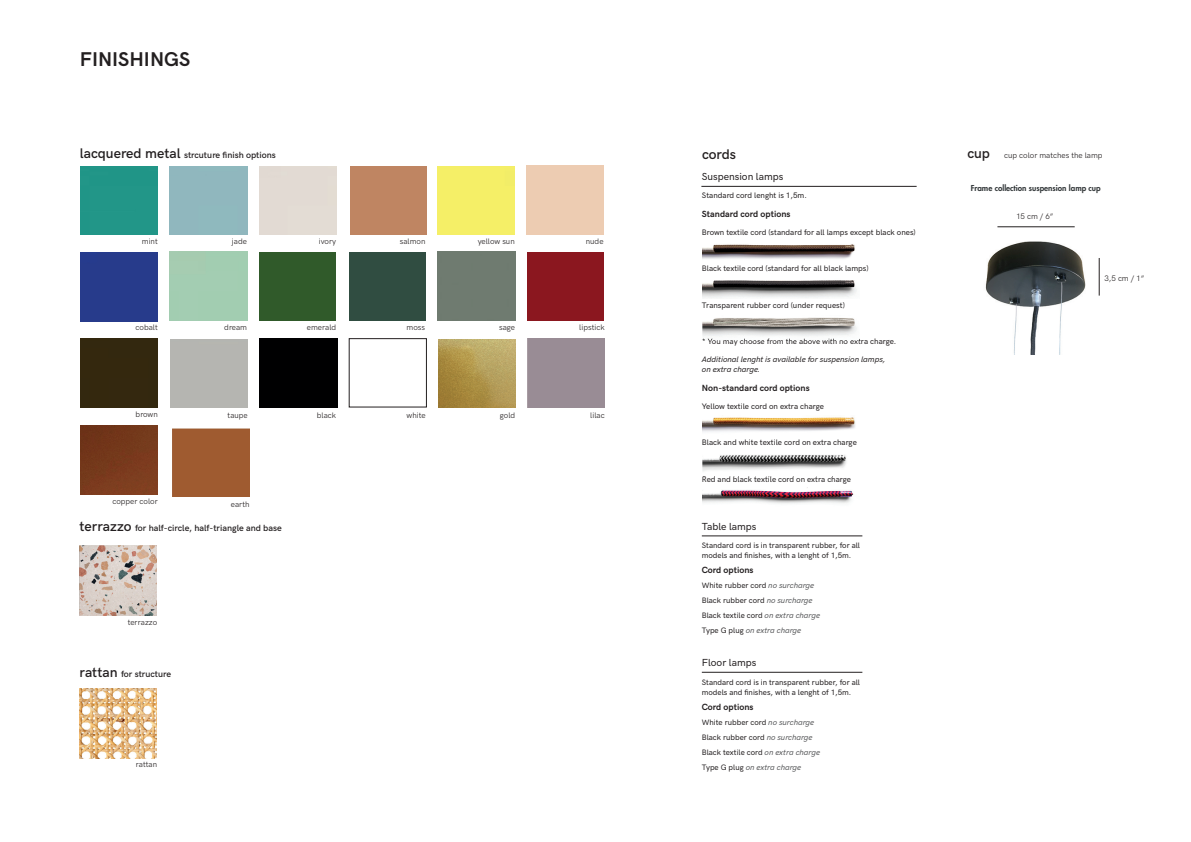
<style>
.page{position:relative;width:1191px;height:842px;background:#fff}
.page>*{position:absolute;margin:0;border:0;box-sizing:border-box;transform-origin:0 0}
.t1{font:700 20px "HK Grotesk";color:#231f20}
.t2{font:600 14px "HK Grotesk";color:#231f20}
.t3{font:500 10.3px "HK Grotesk";color:#231f20}
.t4{font:600 9px "HK Grotesk";color:#231f20}
.t5{font:700 9px "HK Grotesk";color:#231f20}
.t6{font:500 8px "HK Grotesk";color:#231f20}
.t7{font:8px "HK Grotesk";color:#231f20}
.t8{font:italic 500 8px/10px "HK Grotesk";color:#231f20}
.t9{font:800 8px "Futura Std";color:#33383a}
.t10{font:500 7.9px/15px "HK Grotesk";color:#231f20}
.s1{font-size:14px}
.s2{font-style:italic;color:#57585a}
.s3{font-weight:600;font-size:14px}
</style>
<div class="page">
<img style="left:702px;top:280px;width:155px;height:18px">
<img style="left:702px;top:455px;width:145px;height:16px">
<img style="left:702px;top:476px;width:131px;height:1px">
<img style="left:702px;top:244px;width:153px;height:15px">
<img style="left:702px;top:490px;width:152px;height:14px">
<img style="left:702px;top:317px;width:155px;height:23px">
<img style="left:702px;top:417px;width:153px;height:15px">
<hr style="left:701px;top:186px;width:215px;height:1px;background:#231f20">
<img style="left:79px;top:545px;width:77px;height:71px">
<img style="left:985px;top:226px;width:114px;height:129px">
<hr style="left:997px;top:227px;width:77px;height:1px;background:#231f20">
<hr style="left:1099px;top:258px;width:1px;height:38px;background:#231f20">
<hr style="left:702px;top:536px;width:160px;height:1px;background:#231f20">
<hr style="left:702px;top:672px;width:160px;height:1px;background:#231f20">
<img style="left:79px;top:688px;width:77px;height:71px">
<div style="left:81px;top:166px;width:77px;height:69px;background:#229688"></div>
<div style="left:437px;top:166px;width:78px;height:69px;background:#f5ef67"></div>
<div style="left:81px;top:252px;width:77px;height:69px;background:#273b8b"></div>
<img style="left:81px;top:426px;width:77px;height:68px">
<div style="left:81px;top:338px;width:77px;height:69px;background:#34280f"></div>
<div style="left:260px;top:338px;width:77px;height:69px;background:#000001"></div>
<div style="left:349px;top:338px;width:78px;height:69px;border:1px solid #231f20"></div>
<img style="left:438px;top:339px;width:77px;height:68px">
<div style="left:349px;top:252px;width:76px;height:68px;background:#304d41"></div>
<div style="left:259px;top:252px;width:77px;height:68px;background:#305a2a"></div>
<div style="left:527px;top:252px;width:76px;height:68px;background:#8b171f"></div>
<div style="left:527px;top:339px;width:77px;height:68px;background:#998c95"></div>
<div style="left:350px;top:166px;width:77px;height:68px;background:#bf8562"></div>
<div style="left:172px;top:428px;width:78px;height:69px;background:#9f5b30"></div>
<h1 class="t1" style="left:80px;top:44px;width:112px">FINISHINGS</h1>
<p class="t4" style="left:80px;top:148px;width:197px"><span class="s1">lacquered metal</span> strcuture finish options</p>
<p class="t7" style="left:142px;top:235px;width:17px">mint</p>
<p class="t7" style="left:232px;top:235px;width:17px">jade</p>
<p class="t7" style="left:319px;top:235px;width:19px">ivory</p>
<p class="t7" style="left:400px;top:235px;width:27px">salmon</p>
<p class="t7" style="left:478px;top:235px;width:38px">yellow sun</p>
<p class="t7" style="left:586px;top:235px;width:19px">nude</p>
<p class="t7" style="left:136px;top:321px;width:24px">cobalt</p>
<p class="t7" style="left:499px;top:321px;width:17px">sage</p>
<p class="t7" style="left:224px;top:321px;width:24px">dream</p>
<p class="t7" style="left:307px;top:321px;width:31px">emerald</p>
<p class="t7" style="left:406px;top:321px;width:20px">moss</p>
<p class="t7" style="left:579px;top:321px;width:27px">lipstick</p>
<p class="t7" style="left:136px;top:408px;width:24px">brown</p>
<p class="t7" style="left:228px;top:409px;width:22px">taupe</p>
<p class="t7" style="left:112px;top:495px;width:47px">copper color</p>
<p class="t7" style="left:231px;top:498px;width:20px">earth</p>
<p class="t4" style="left:79px;top:521px;width:204px"><span class="s1">terrazzo</span> for half-circle, half-triangle and base</p>
<p class="t7" style="left:128px;top:616px;width:31px">terrazzo</p>
<p class="t4" style="left:79px;top:667px;width:93px"><span class="s1">rattan</span> for structure</p>
<p class="t7" style="left:136px;top:758px;width:23px">rattan</p>
<p class="t7" style="left:317px;top:409px;width:21px">black</p>
<p class="t7" style="left:407px;top:409px;width:21px">white</p>
<p class="t7" style="left:500px;top:409px;width:17px">gold</p>
<p class="t7" style="left:590px;top:409px;width:16px">lilac</p>
<h2 class="t2" style="left:702px;top:143px;width:36px">cords</h2>
<h3 class="t3" style="left:702px;top:169px;width:83px">Suspension lamps</h3>
<p class="t6" style="left:702px;top:190px;width:106px">Standard cord lenght is 1,5m.</p>
<p class="t5" style="left:702px;top:207px;width:90px">Standard cord options</p>
<p class="t6" style="left:702px;top:226px;width:215px">Brown textile cord (standard for all lamps except black ones)</p>
<p class="t6" style="left:702px;top:262px;width:168px">Black textile cord (standard for all black lamps)</p>
<p class="t6" style="left:702px;top:299px;width:144px">Transparent rubber cord (under request)</p>
<p class="t6" style="left:702px;top:335px;width:196px">* You may choose from the above with no extra charge.</p>
<p class="t8" style="left:702px;top:354px;width:185px">Additional lenght is available for suspension lamps, on extra charge.</p>
<p class="t5" style="left:702px;top:381px;width:109px">Non-standard cord options</p>
<p class="t6" style="left:702px;top:400px;width:124px">Yellow textile cord on extra charge</p>
<p class="t6" style="left:702px;top:437px;width:156px">Black and white textile cord on extra charge</p>
<p class="t6" style="left:702px;top:473px;width:151px">Red and black textile cord on extra charge</p>
<h3 class="t3" style="left:702px;top:519px;width:56px">Table lamps</h3>
<p class="t10" style="left:702px;top:540px;width:160px;line-height:10px">Standard cord is in transparent rubber, for all models and finishes, with a lenght of 1,5m.</p>
<p class="t5" style="left:702px;top:563px;width:53px">Cord options</p>
<p class="t10" style="left:702px;top:577px;width:120px">White rubber cord <span class="s2">no surcharge<br></span>Black rubber cord <span class="s2">no surcharge<br></span>Black textile cord <span class="s2">on extra charge<br></span>Type G plug <span class="s2">on extra charge</span></p>
<h3 class="t3" style="left:702px;top:655px;width:56px">Floor lamps</h3>
<p class="t10" style="left:702px;top:677px;width:160px;line-height:10px">Standard cord is in transparent rubber, for all models and finishes, with a lenght of 1,5m.</p>
<p class="t5" style="left:702px;top:701px;width:53px">Cord options</p>
<p class="t10" style="left:702px;top:715px;width:120px">White rubber cord <span class="s2">no surcharge<br></span>Black rubber cord <span class="s2">no surcharge<br></span>Black textile cord <span class="s2">on extra charge<br></span>Type G plug <span class="s2">on extra charge</span></p>
<p class="t7" style="left:967px;top:149px;width:137px"><span class="s3">cup</span> cup color matches the lamp</p>
<p class="t9" style="left:970px;top:183px;width:131px">Frame collection suspension lamp cup</p>
<p class="t7" style="left:1016px;top:210px;width:39px">15 cm / 6”</p>
<p class="t7" style="left:1104px;top:272px;width:41px">3,5 cm / 1”</p>
</div>
